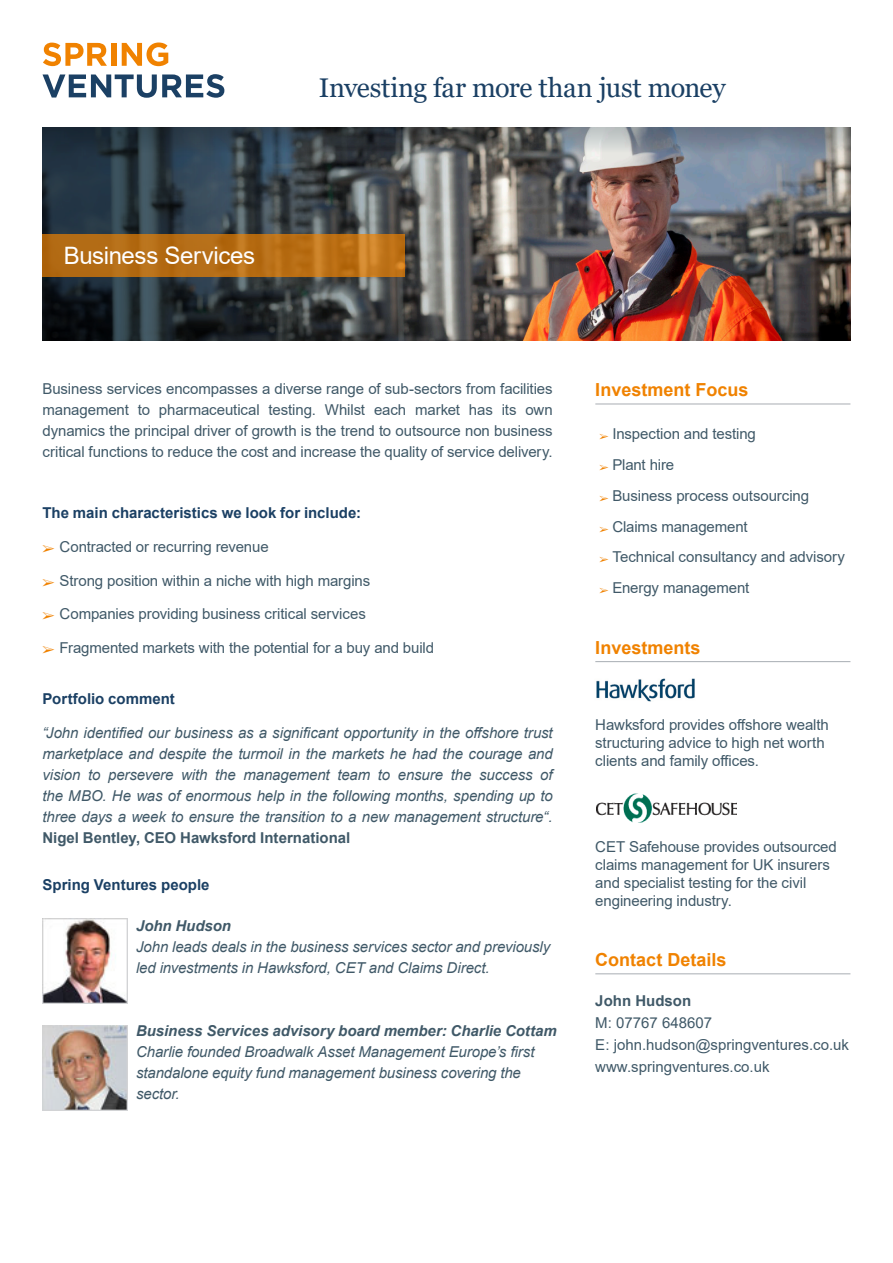
<style>
.page{position:relative;width:893px;height:1263px;background:#fff}
.page>*{position:absolute;margin:0;border:0;box-sizing:border-box;transform-origin:0 0}
.t1{font:27px "Georgia";letter-spacing:-.015em;color:#1b4064}
.t2{font:24px "Arial";letter-spacing:-.015em;color:#fff}
.t3{font:700 18px "Arial";color:#f08200}
.t4{font:15px/18px "Arial";letter-spacing:-.005em;color:#405968}
.t5{font:italic 15px/21px "Arial";letter-spacing:-.01em;color:#405968}
.t6{font:700 15px "Arial";color:#1b4064}
.t7{font:700 15px "Arial";color:#405968}
.s1{font-weight:700;font-style:normal}
.s2{font-weight:700}
</style>
<div class="page">
<img style="left:503px;top:152px;width:347px;height:188px">
<svg style="left:43px;top:152px;width:460px;height:188px;background:#434a4d"></svg>
<svg style="left:43px;top:128px;width:807px;height:24px;background:#525c64"></svg>
<svg style="left:43px;top:43px;width:64px;height:23px"></svg>
<div style="left:111px;top:43px;width:5px;height:23px;background:#f08200"></div>
<svg style="left:122px;top:43px;width:46px;height:23px"></svg>
<svg style="left:43px;top:74px;width:181px;height:24px"></svg>
<hr style="left:595px;top:404px;width:255px;height:1px;background:#a8adb3">
<hr style="left:595px;top:661px;width:255px;height:1px;background:#a8adb3">
<svg style="left:43px;top:234px;width:362px;height:42px;background:#b86f16"></svg>
<img style="left:43px;top:918px;width:85px;height:85px">
<img style="left:43px;top:1025px;width:85px;height:85px">
<img style="left:597px;top:794px;width:139px;height:28px">
<hr style="left:595px;top:973px;width:255px;height:1px;background:#a8adb3">
<img style="left:596px;top:678px;width:99px;height:23px">
<p class="t2" style="left:64px;top:239px;width:193px">Business Services</p>
<p class="t1" style="left:319px;top:71px;width:408px">Investing far more than just money</p>
<p class="t4" style="left:43px;top:378px;width:512px;line-height:21px;text-align:justify">Business services encompasses a diverse range of sub-sectors from facilities management to pharmaceutical testing. Whilst each market has its own dynamics the principal driver of growth is the trend to outsource non business critical functions to reduce the cost and increase the quality of service delivery.</p>
<p class="t6" style="left:43px;top:502px;width:320px">The main characteristics we look for include:</p>
<p class="t4" style="left:60px;top:538px;width:211px">Contracted or recurring revenue</p>
<p class="t4" style="left:60px;top:571px;width:312px">Strong position within a niche with high margins</p>
<p class="t4" style="left:60px;top:605px;width:308px">Companies providing business critical services</p>
<p class="t4" style="left:60px;top:639px;width:376px">Fragmented markets with the potential for a buy and build</p>
<p class="t6" style="left:43px;top:688px;width:134px">Portfolio comment</p>
<p class="t5" style="left:43px;top:722px;width:512px;text-align:justify">“John identified our business as a significant opportunity in the offshore trust marketplace and despite the turmoil in the markets he had the courage and vision to persevere with the management team to ensure the success of the MBO. He was of enormous help in the following months, spending up to three days a week to ensure the transition to a new management structure“.<br><span class="s1">Nigel Bentley, CEO Hawksford International</span></p>
<p class="t6" style="left:43px;top:874px;width:169px">Spring Ventures people</p>
<p class="t5" style="left:136px;top:915px;width:416px"><span class="s2">John Hudson<br></span>John leads deals in the business services sector and previously led investments in Hawksford, CET and Claims Direct.</p>
<p class="t5" style="left:136px;top:1020px;width:422px"><span class="s2">Business Services advisory board member: Charlie Cottam </span>Charlie founded Broadwalk Asset Management Europe’s first standalone equity fund management business covering the sector.</p>
<p class="t3" style="left:595px;top:377px;width:155px">Investment Focus</p>
<p class="t4" style="left:612px;top:425px;width:145px">Inspection and testing</p>
<p class="t4" style="left:612px;top:456px;width:63px">Plant hire</p>
<p class="t4" style="left:612px;top:486px;width:198px">Business process outsourcing</p>
<p class="t4" style="left:612px;top:517px;width:137px">Claims management</p>
<p class="t4" style="left:612px;top:548px;width:234px">Technical consultancy and advisory</p>
<p class="t4" style="left:612px;top:579px;width:139px">Energy management</p>
<p class="t3" style="left:595px;top:635px;width:107px">Investments</p>
<p class="t4" style="left:595px;top:716px;width:235px">Hawksford provides offshore wealth structuring advice to high net worth clients and family offices.</p>
<p class="t4" style="left:595px;top:837px;width:243px">CET Safehouse provides outsourced claims management for UK insurers and specialist testing for the civil engineering industry.</p>
<p class="t3" style="left:595px;top:947px;width:133px">Contact Details</p>
<p class="t7" style="left:595px;top:990px;width:97px">John Hudson</p>
<p class="t4" style="left:595px;top:1014px;width:118px">M: 07767 648607</p>
<p class="t4" style="left:595px;top:1035px;width:255px">E: john.hudson@springventures.co.uk</p>
<p class="t4" style="left:595px;top:1057px;width:176px">www.springventures.co.uk</p>
</div>
